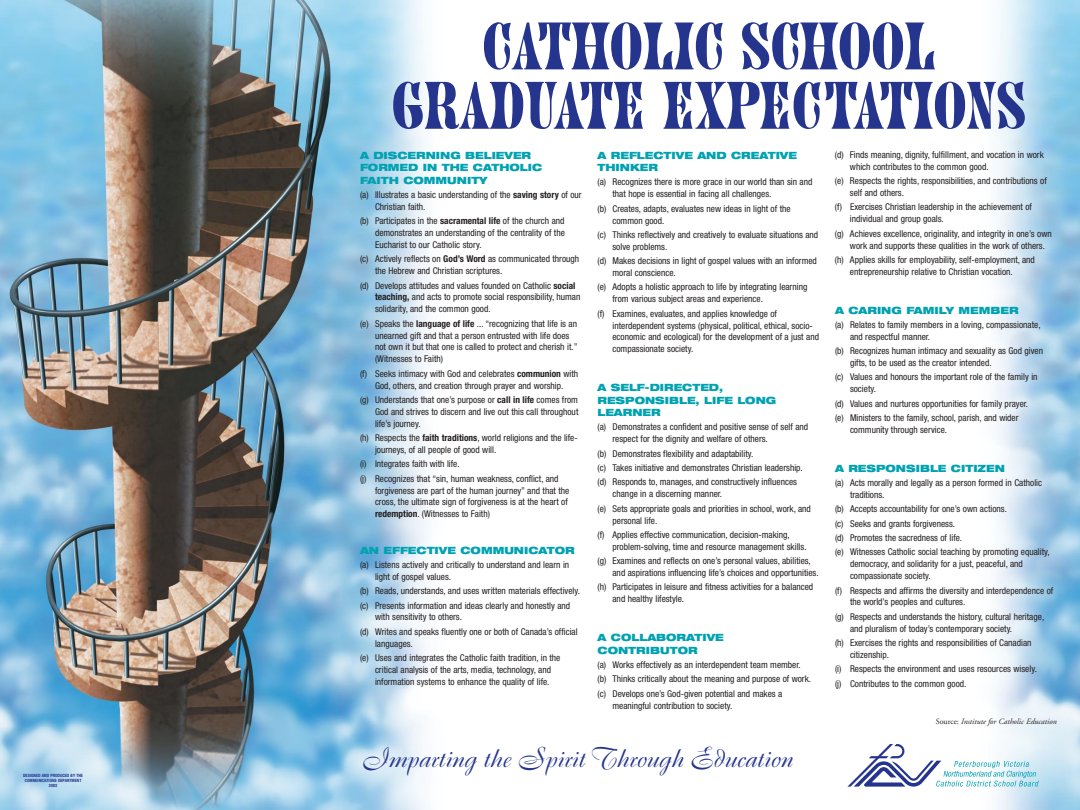
<style>
.page{position:relative;width:1080px;height:810px;background:#fff}
.page>*{position:absolute;margin:0;border:0;box-sizing:border-box;transform-origin:0 0}
.t1{font:62.5px/59.4px "Juniper";color:#25358e;text-align:center}
.t2{font:26.88px "Boulevard";color:#25358e}
.t3{font:900 expanded 10px/12.5px "Helvetica Neue";color:#00a2b2}
.t4{font:condensed 9.38px/11.9px "Helvetica Neue";color:#231f20}
.t5{font:italic 8.12px "Adobe Garamond";color:#231f20}
.t6{font:700 condensed 4.38px/5.2px "Helvetica Neue";color:#25358e;text-align:center}
.s1{font-weight:700}
.s2{font-style:normal}
</style>
<div class="page">
<img style="left:995px;top:0;width:85px;height:810px">
<svg style="left:847px;top:744px;width:192px;height:43px"></svg>
<img style="left:0;top:0;width:429px;height:810px">
<p class="t6" style="left:23px;top:773px;width:61px">DESIGNED AND PRODUCED BY THE<br>COMMUNICATIONS DEPARTMENT<br>2003</p>
<h1 class="t1" style="left:392px;top:18px;width:636px">CATHOLIC SCHOOL<br>GRADUATE EXPECTATIONS</h1>
<p class="t3" style="left:360px;top:150px;width:184px">A DISCERNING BELIEVER<br>FORMED IN THE CATHOLIC<br>FAITH COMMUNITY</p>
<p class="t4" style="left:375px;top:190px;width:208px;text-indent:-15px">(a) Illustrates a basic understanding of the <span class="s1">saving story</span> of our<br>Christian faith.</p>
<p class="t4" style="left:375px;top:216px;width:191px;text-align:justify;text-indent:-15px">(b) Participates in the <span class="s1">sacramental life</span> of the church and demonstrates an understanding of the centrality of the Eucharist to our Catholic story.</p>
<p class="t4" style="left:375px;top:254px;width:206px;text-indent:-15px">(c) Actively reflects on <span class="s1">God’s Word</span> as communicated through the Hebrew and Christian scriptures.</p>
<p class="t4" style="left:375px;top:280px;width:207px;text-indent:-15px">(d) Develops attitudes and values founded on Catholic <span class="s1">social teaching,</span> and acts to promote social responsibility, human solidarity, and the common good.</p>
<p class="t4" style="left:375px;top:318px;width:204px;text-indent:-15px">(e) Speaks the <span class="s1">language of life</span> ... “recognizing that life is an unearned gift and that a person entrusted with life does not own it but that one is called to protect and cherish it.” (Witnesses to Faith)</p>
<p class="t4" style="left:360px;top:368px;width:220px;text-align:center">(f) Seeks intimacy with God and celebrates <span class="s1">communion</span> with<br>God, others, and creation through prayer and worship.</p>
<p class="t4" style="left:375px;top:395px;width:205px;text-align:justify;text-indent:-15px">(g) Understands that one’s purpose or <span class="s1">call in life</span> comes from God and strives to discern and live out this call throughout life’s journey.</p>
<p class="t4" style="left:375px;top:433px;width:204px;text-indent:-15px">(h) Respects the <span class="s1">faith traditions</span>, world religions and the life&shy;journeys, of all people of good will.</p>
<p class="t4" style="left:360px;top:458px;width:200px;line-height:14.4px">(i) Integrates faith with life.<br>(j) Recognizes that “sin, human weakness, conflict, and</p>
<p class="t4" style="left:375px;top:485px;width:196px">forgiveness are part of the human journey” and that the cross, the ultimate sign of forgiveness is at the heart of <span class="s1">redemption</span>. (Witnesses to Faith)</p>
<p class="t3" style="left:360px;top:545px;width:216px">AN EFFECTIVE COMMUNICATOR</p>
<p class="t4" style="left:375px;top:560px;width:196px;text-indent:-15px">(a) Listens actively and critically to understand and learn in light of gospel values.</p>
<p class="t4" style="left:360px;top:585px;width:222px;line-height:14.4px">(b) Reads, understands, and uses written materials effectively. (c) Presents information and ideas clearly and honestly and</p>
<p class="t4" style="left:360px;top:611px;width:219px;line-height:14.4px;text-indent:15px">with sensitivity to others.<br>(d) Writes and speaks fluently one or both of Canada’s official</p>
<p class="t4" style="left:360px;top:637px;width:202px;line-height:14.4px;text-indent:15px">languages.<br>(e) Uses and integrates the Catholic faith tradition, in the</p>
<p class="t4" style="left:375px;top:665px;width:178px">critical analysis of the arts, media, technology, and information systems to enhance the quality of life.</p>
<p class="t4" style="left:850px;top:149px;width:195px;text-indent:-15px">(d) Finds meaning, dignity, fulfillment, and vocation in work which contributes to the common good.</p>
<p class="t4" style="left:850px;top:176px;width:198px;text-indent:-15px">(e) Respects the rights, responsibilities, and contributions of self and others.</p>
<p class="t4" style="left:850px;top:202px;width:184px;text-indent:-15px">(f) Exercises Christian leadership in the achievement of individual and group goals.</p>
<p class="t4" style="left:850px;top:228px;width:203px;text-indent:-15px">(g) Achieves excellence, originality, and integrity in one’s own work and supports these qualities in the work of others.</p>
<p class="t4" style="left:850px;top:254px;width:187px;text-indent:-15px">(h) Applies skills for employability, self-employment, and entrepreneurship relative to Christian vocation.</p>
<p class="t3" style="left:835px;top:305px;width:185px">A CARING FAMILY MEMBER</p>
<p class="t4" style="left:850px;top:319px;width:192px;text-indent:-15px">(a) Relates to family members in a loving, compassionate, and respectful manner.</p>
<p class="t4" style="left:850px;top:346px;width:195px;text-indent:-15px">(b) Recognizes human intimacy and sexuality as God given gifts, to be used as the creator intended.</p>
<p class="t4" style="left:850px;top:372px;width:189px;text-indent:-15px">(c) Values and honours the important role of the family in society.</p>
<p class="t4" style="left:835px;top:397px;width:195px;line-height:14.4px">(d) Values and nurtures opportunities for family prayer. (e) Ministers to the family, school, parish, and wider</p>
<p class="t4" style="left:850px;top:424px;width:99px">community through service.</p>
<p class="t3" style="left:835px;top:463px;width:171px">A RESPONSIBLE CITIZEN</p>
<p class="t4" style="left:850px;top:478px;width:194px;text-indent:-15px">(a) Acts morally and legally as a person formed in Catholic traditions.</p>
<p class="t4" style="left:835px;top:503px;width:216px;line-height:14.4px">(b) Accepts accountability for one’s own actions.<br>(c) Seeks and grants forgiveness.<br>(d) Promotes the sacredness of life.<br>(e) Witnesses Catholic social teaching by promoting equality,</p>
<p class="t4" style="left:850px;top:559px;width:174px">democracy, and solidarity for a just, peaceful, and compassionate society.</p>
<p class="t4" style="left:850px;top:585px;width:205px;text-indent:-15px">(f) Respects and affirms the diversity and interdependence of the world’s peoples and cultures.</p>
<p class="t4" style="left:850px;top:611px;width:196px;text-indent:-15px">(g) Respects and understands the history, cultural heritage, and pluralism of today’s contemporary society.</p>
<p class="t4" style="left:850px;top:638px;width:183px;text-indent:-15px">(h) Exercises the rights and responsibilities of Canadian citizenship.</p>
<p class="t4" style="left:835px;top:663px;width:203px;line-height:14.4px">(i) Respects the environment and uses resources wisely. (j) Contributes to the common good.</p>
<p class="t5" style="left:936px;top:718px;width:123px"><span class="s2">Source:</span> Institute for Catholic Education</p>
<p class="t3" style="left:598px;top:150px;width:201px">A REFLECTIVE AND CREATIVE<br>THINKER</p>
<p class="t4" style="left:613px;top:177px;width:201px;text-indent:-15px">(a) Recognizes there is more grace in our world than sin and that hope is essential in facing all challenges.</p>
<p class="t4" style="left:613px;top:203px;width:180px;text-indent:-15px">(b) Creates, adapts, evaluates new ideas in light of the common good.</p>
<p class="t4" style="left:613px;top:230px;width:207px;text-indent:-15px">(c) Thinks reflectively and creatively to evaluate situations and solve problems.</p>
<p class="t4" style="left:613px;top:256px;width:206px;text-indent:-15px">(d) Makes decisions in light of gospel values with an informed moral conscience.</p>
<p class="t4" style="left:613px;top:282px;width:196px;text-indent:-15px">(e) Adopts a holistic approach to life by integrating learning from various subject areas and experience.</p>
<p class="t4" style="left:613px;top:308px;width:208px;text-indent:-15px">(f) Examines, evaluates, and applies knowledge of interdependent systems (physical, political, ethical, socio&shy;economic and ecological) for the development of a just and compassionate society.</p>
<p class="t3" style="left:598px;top:382px;width:180px">A SELF-DIRECTED,<br>RESPONSIBLE, LIFE LONG<br>LEARNER</p>
<p class="t4" style="left:613px;top:422px;width:197px;text-indent:-15px">(a) Demonstrates a confident and positive sense of self and respect for the dignity and welfare of others.</p>
<p class="t4" style="left:598px;top:447px;width:207px;line-height:14.4px">(b) Demonstrates flexibility and adaptability.<br>(c) Takes initiative and demonstrates Christian leadership. (d) Responds to, manages, and constructively influences</p>
<p class="t4" style="left:598px;top:488px;width:215px;line-height:14.4px;text-indent:15px">change in a discerning manner.<br>(e) Sets appropriate goals and priorities in school, work, and</p>
<p class="t4" style="left:598px;top:514px;width:194px;line-height:14.4px;text-indent:15px">personal life.<br>(f) Applies effective communication, decision-making,</p>
<p class="t4" style="left:598px;top:540px;width:215px;line-height:14.4px;text-indent:15px">problem-solving, time and resource management skills. (g) Examines and reflects on one’s personal values, abilities,</p>
<p class="t4" style="left:598px;top:566px;width:223px;line-height:14.4px;text-indent:15px">and aspirations influencing life’s choices and opportunities. (h) Participates in leisure and fitness activities for a balanced</p>
<p class="t4" style="left:613px;top:594px;width:73px">and healthy lifestyle.</p>
<p class="t3" style="left:598px;top:632px;width:128px">A COLLABORATIVE<br>CONTRIBUTOR</p>
<p class="t4" style="left:598px;top:658px;width:215px;line-height:14.4px">(a) Works effectively as an interdependent team member. (b) Thinks critically about the meaning and purpose of work. (c) Develops one’s God-given potential and makes a</p>
<p class="t4" style="left:613px;top:700px;width:121px">meaningful contribution to society.</p>
<h2 class="t2" style="left:362px;top:749px;width:432px">Imparting the Spirit Through Education</h2>
</div>
